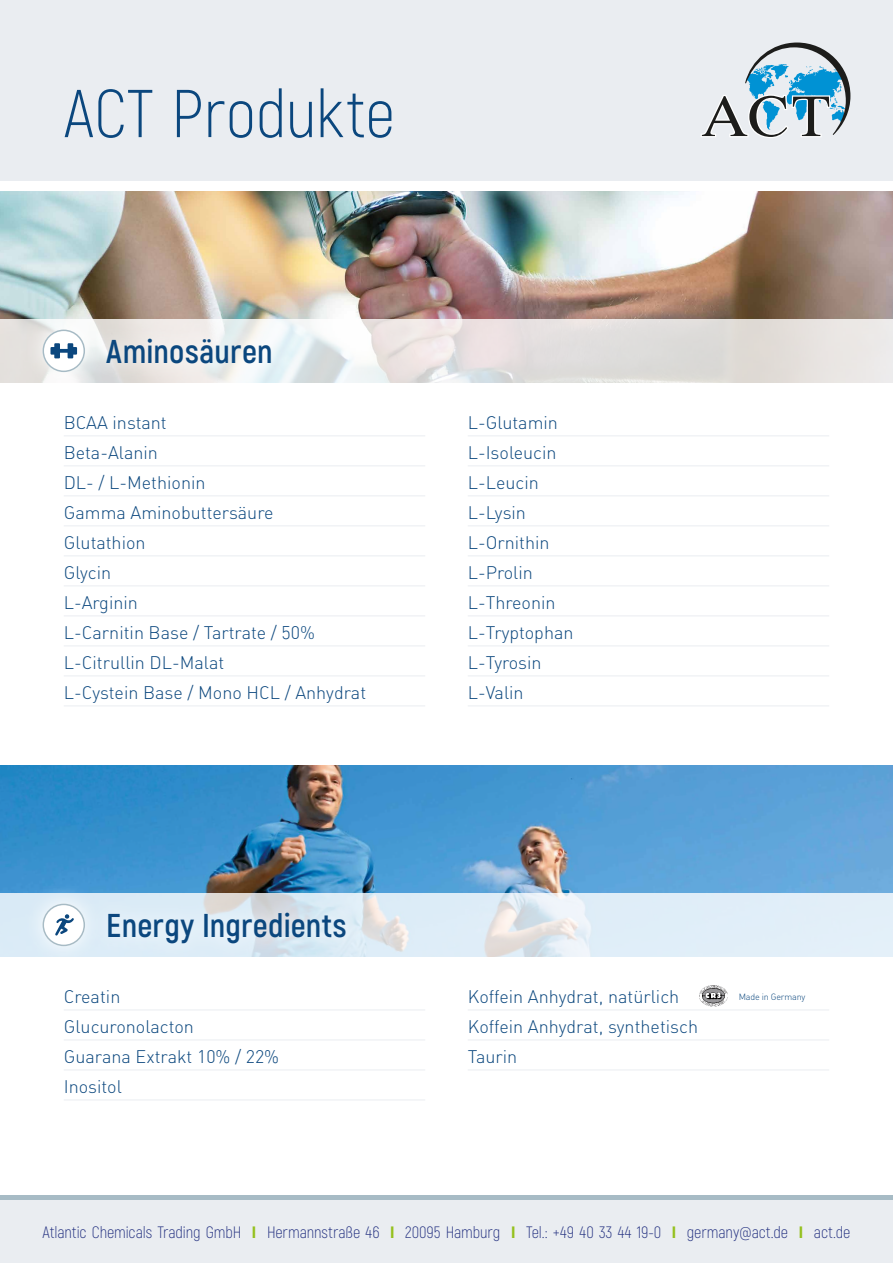
<style>
.page{position:relative;width:893px;height:1263px;background:#fff}
.page>*{position:absolute;margin:0;border:0;box-sizing:border-box;transform-origin:0 0}
.t1{font:300 67.5px "Akrobat";letter-spacing:.005em;color:#0b477e}
.t2{font:700 33px "Akrobat";letter-spacing:.005em;color:#0b477e}
.t3{font:18px/30px "DIN Light Alternate";color:#0b477e}
.t4{font:300 16.5px "Akrobat";letter-spacing:-.005em;color:#283583}
.t5{font:9px "DIN Light Alternate";letter-spacing:-.02em;color:#0b477e}
.s1{font-family:"DIN";font-weight:300}
.s2{font-weight:900;color:#95c11f}
</style>
<div class="page">
<div style="left:0;top:0;width:893px;height:181px;background:#eaedf1"></div>
<img style="left:0;top:765px;width:893px;height:128px">
<img style="left:0;top:191px;width:893px;height:128px">
<svg style="left:0;top:319px;width:893px;height:64px;background:#e5e2e0"></svg>
<svg style="left:0;top:893px;width:893px;height:64px;background:#e0ebf4"></svg>
<svg style="left:104px;top:321px;width:186px;height:62px"></svg>
<svg style="left:24px;top:311px;width:80px;height:72px"></svg>
<div style="left:43px;top:330px;width:42px;height:42px;background:#fff;border-radius:50%"></div>
<svg style="left:50px;top:343px;width:27px;height:15px"></svg>
<div style="left:43px;top:330px;width:42px;height:42px;border:2px solid #a7bbc5;border-radius:50%"></div>
<svg style="left:104px;top:894px;width:260px;height:63px;background:#dce9f2"></svg>
<svg style="left:24px;top:885px;width:80px;height:72px;background:#c7e0f1"></svg>
<div style="left:43px;top:904px;width:42px;height:42px;background:#fff;border-radius:50%"></div>
<svg style="left:55px;top:914px;width:19px;height:22px"></svg>
<div style="left:43px;top:904px;width:42px;height:42px;border:2px solid #a7bbc5;border-radius:50%"></div>
<div style="left:0;top:1199px;width:893px;height:64px;background:#eaedf1"></div>
<hr style="left:0;top:1195px;width:893px;height:4px;background:#a7bbc5">
<hr style="left:64px;top:435px;width:361px;height:1px;background:#eaedf1">
<hr style="left:64px;top:465px;width:361px;height:1px;background:#eaedf1">
<hr style="left:64px;top:495px;width:361px;height:1px;background:#eaedf1">
<hr style="left:64px;top:525px;width:361px;height:1px;background:#eaedf1">
<hr style="left:64px;top:555px;width:361px;height:1px;background:#eaedf1">
<hr style="left:64px;top:585px;width:361px;height:1px;background:#eaedf1">
<hr style="left:64px;top:615px;width:361px;height:1px;background:#eaedf1">
<hr style="left:64px;top:645px;width:361px;height:1px;background:#eaedf1">
<hr style="left:64px;top:675px;width:361px;height:1px;background:#eaedf1">
<hr style="left:64px;top:705px;width:361px;height:1px;background:#eaedf1">
<hr style="left:64px;top:1009px;width:361px;height:1px;background:#eaedf1">
<hr style="left:64px;top:1039px;width:361px;height:1px;background:#eaedf1">
<hr style="left:64px;top:1069px;width:361px;height:1px;background:#eaedf1">
<hr style="left:64px;top:1099px;width:361px;height:1px;background:#eaedf1">
<hr style="left:468px;top:435px;width:361px;height:1px;background:#eaedf1">
<hr style="left:468px;top:465px;width:361px;height:1px;background:#eaedf1">
<hr style="left:468px;top:495px;width:361px;height:1px;background:#eaedf1">
<hr style="left:468px;top:525px;width:361px;height:1px;background:#eaedf1">
<hr style="left:468px;top:555px;width:361px;height:1px;background:#eaedf1">
<hr style="left:468px;top:585px;width:361px;height:1px;background:#eaedf1">
<hr style="left:468px;top:615px;width:361px;height:1px;background:#eaedf1">
<hr style="left:468px;top:645px;width:361px;height:1px;background:#eaedf1">
<hr style="left:468px;top:675px;width:361px;height:1px;background:#eaedf1">
<hr style="left:468px;top:705px;width:361px;height:1px;background:#eaedf1">
<hr style="left:468px;top:1009px;width:361px;height:1px;background:#eaedf1">
<hr style="left:468px;top:1039px;width:361px;height:1px;background:#eaedf1">
<hr style="left:468px;top:1069px;width:361px;height:1px;background:#eaedf1">
<svg style="left:701px;top:43px;width:149px;height:95px"></svg>
<img style="left:699px;top:985px;width:29px;height:22px">
<h1 class="t1" style="left:64px;top:74px;width:333px">ACT Produkte</h1>
<h2 class="t2" style="left:106px;top:331px;width:168px">Aminosäuren</h2>
<p class="t3" style="left:64px;top:407px;width:304px">BCAA instant<br>Beta-Alanin<br>DL- / L-Methionin<br>Gamma Aminobuttersäure<br>Glutathion<br>Glycin<br>L-Arginin<br>L-Carnitin Base / Tartrate / <span class="s1">50</span>%<br>L-Citrullin DL-Malat<br>L-Cystein Base / Mono HCL / Anhydrat</p>
<h2 class="t2" style="left:106px;top:905px;width:242px">Energy Ingredients</h2>
<p class="t3" style="left:64px;top:981px;width:217px">Creatin<br>Glucuronolacton<br>Guarana Extrakt <span class="s1">10% / 22%<br></span>Inositol</p>
<p class="t3" style="left:468px;top:407px;width:107px">L-Glutamin<br>L-Isoleucin<br>L-Leucin<br>L-Lysin<br>L-Ornithin<br>L-Prolin<br>L-Threonin<br>L-Tryptophan<br>L-Tyrosin<br>L-Valin</p>
<p class="t3" style="left:468px;top:981px;width:232px">Koffein Anhydrat, natürlich<br>Koffein Anhydrat, synthetisch<br>Taurin</p>
<p class="t5" style="left:739px;top:991px;width:68px">Made in Germany</p>
<p class="t4" style="left:43px;top:1222px;width:809px">Atlantic Chemicals Trading GmbH <span class="s2">I</span> Hermannstraße 46 <span class="s2">I</span> 20095 Hamburg <span class="s2">I</span> Tel.: +49 40 33 44 19-0 <span class="s2">I</span> germany@act.de <span class="s2">I</span> act.de</p>
</div>
